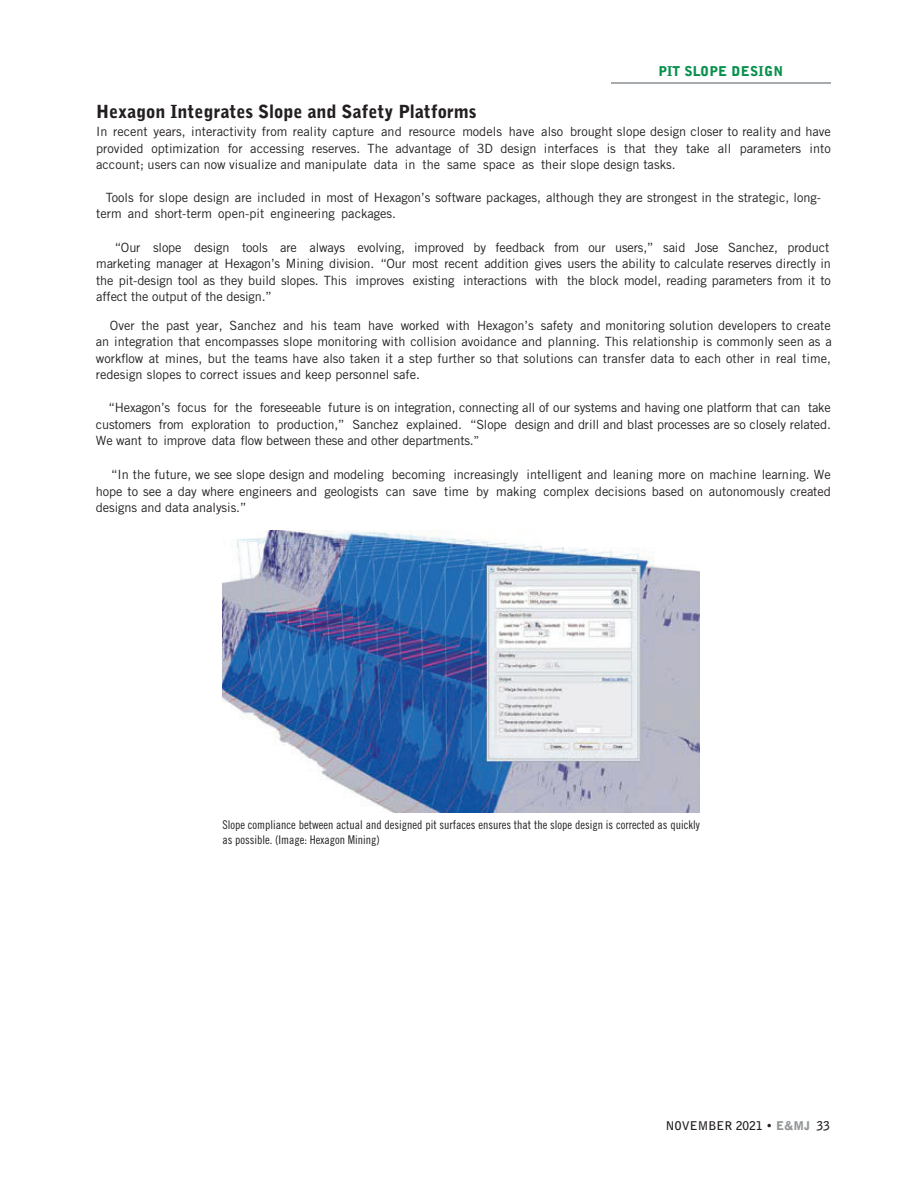
<style>
.page{position:relative;width:918px;height:1188px;background:#fff}
.page>*{position:absolute;margin:0;border:0;box-sizing:border-box;transform-origin:0 0}
.t1{font:900 18px "Bell Gothic BT";color:#231f20}
.t2{font:900 13.5px "Bell Gothic BT";letter-spacing:.02em;color:#07904d}
.t3{font:12.75px/16.5px "Trade Gothic";letter-spacing:-.01em;color:#231f20;text-align:justify}
.t4{font:12px/14.4px "Trade Gothic Cond Eighteen";color:#231f20}
.t5{font:700 12px "Bell Gothic BT";color:#231f20}
.s1{font-family:"Minion Pro"}
.s2{font-weight:900;color:#939698}
</style>
<div class="page">
<hr style="left:611px;top:82px;width:219px;height:2px;background:#a7aaac">
<img style="left:223px;top:530px;width:477px;height:282px">
<p class="t2" style="left:658px;top:65px;width:126px">PIT SLOPE DESIGN</p>
<h1 class="t1" style="left:96px;top:104px;width:382px">Hexagon Integrates Slope and Safety Platforms</h1>
<p class="t3" style="left:96px;top:125px;width:736px">In recent years, interactivity from reality capture and resource models have also brought slope design closer to reality and have provided optimization for accessing reserves. The advantage of 3D design interfaces is that they take all parameters into account; users can now visualize and manipulate data in the same space as their slope design tasks.</p>
<p class="t3" style="left:96px;top:191px;width:726px;line-height:15.9px;text-indent:10px">Tools for slope design are included in most of Hexagon’s software packages, although they are strongest in the strategic, long&shy;term and short-term open-pit engineering packages.</p>
<p class="t3" style="left:96px;top:240px;width:736px;text-align:left;text-indent:19px">“Our slope design tools are always evolving, improved by feedback from our users,” said Jose Sanchez, product marketing manager at Hexagon’s Mining division. “Our most recent addition gives users the ability to calculate reserves directly in the pit-design tool as they build slopes. This improves existing interactions with the block model, reading parameters from it to affect the output of the design.”</p>
<p class="t3" style="left:96px;top:318px;width:737px;text-indent:14px">Over the past year, Sanchez and his team have worked with Hexagon’s safety and monitoring solution developers to create an integration that encompasses slope monitoring with collision avoidance and planning. This relationship is commonly seen as a workflow at mines, but the teams have also taken it a step further so that solutions can transfer data to each other in real time, redesign slopes to correct issues and keep personnel safe.</p>
<p class="t3" style="left:96px;top:401px;width:737px;text-indent:13px">“Hexagon’s focus for the foreseeable future is on integration, connecting all of our systems and having one platform that can take customers from exploration to production,” Sanchez explained. “Slope design and drill and blast processes are so closely related.<br>We want to improve data flow between these and other departments.<span class="s1">”</span></p>
<p class="t3" style="left:96px;top:467px;width:737px;text-indent:15px">“In the future, we see slope design and modeling becoming increasingly intelligent and leaning more on machine learning. We hope to see a day where engineers and geologists can save time by making complex decisions based on autonomously created designs and data analysis.”</p>
<p class="t4" style="left:222px;top:819px;width:479px">Slope compliance between actual and designed pit surfaces ensures that the slope design is corrected as quickly as possible. (Image: Hexagon Mining)</p>
<p class="t5" style="left:666px;top:1118px;width:166px">NOVEMBER 2021 • <span class="s2">E&amp;MJ</span> 33</p>
</div>
